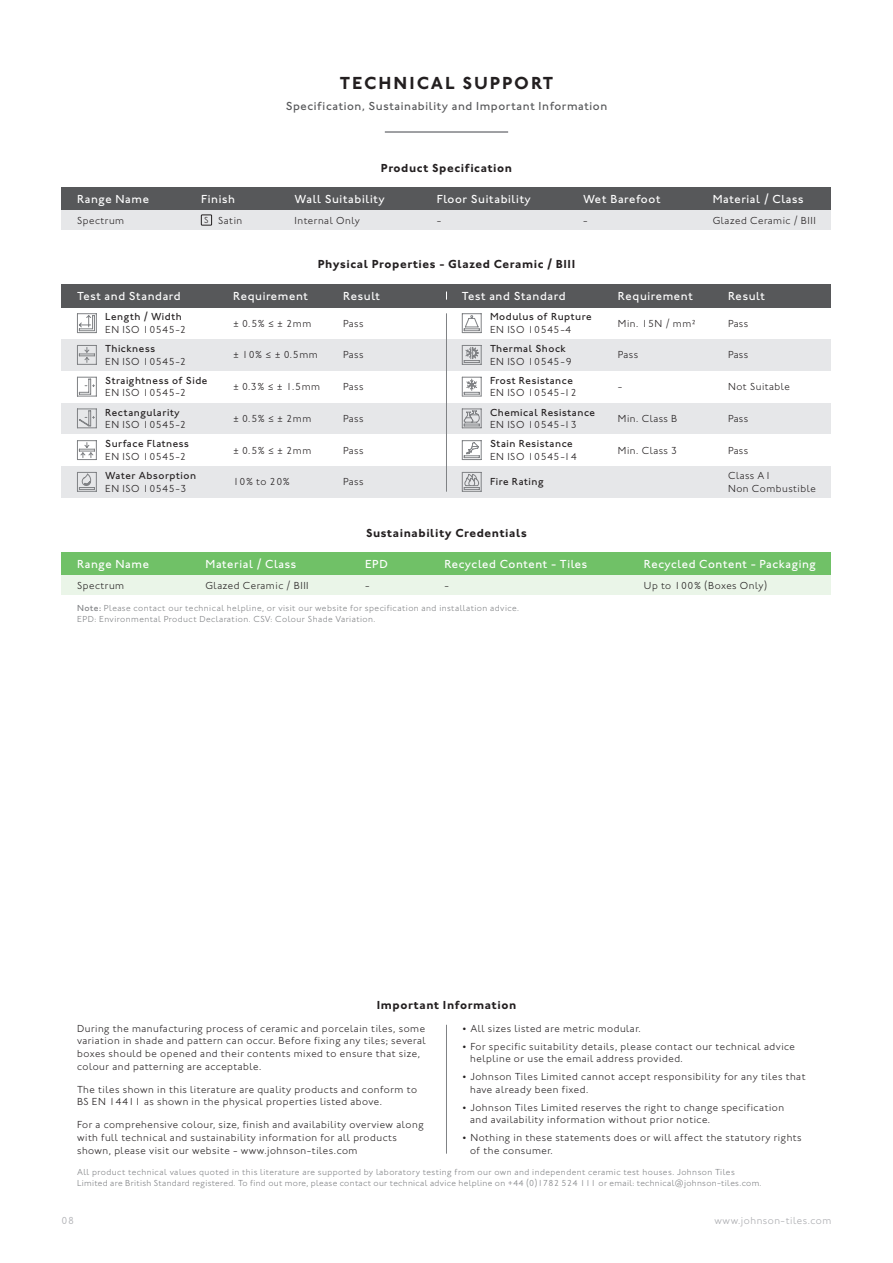
<style>
.page{position:relative;width:893px;height:1263px;background:#fff}
.page>*{position:absolute;margin:0;border:0;box-sizing:border-box;transform-origin:0 0}
.t1{font:700 18px "Johnston ITC Std";letter-spacing:.11em;color:#231f20}
.t2{font:500 12px "Johnston ITC Std";letter-spacing:.05em;color:#fff}
.t3{font:700 12px "Johnston ITC Std";letter-spacing:.05em;color:#231f20}
.t4{font:500 12px "Johnston ITC Std";letter-spacing:.05em;color:#57585a}
.t5{font:300 10.5px/12.6px "Johnston ITC Std";letter-spacing:.05em;color:#231f20}
.t6{font:500 10.5px "Johnston ITC Std";letter-spacing:.05em;color:#231f20}
.t7{font:300 10.5px "Johnston ITC Std";letter-spacing:.05em;color:#a8a9ad}
.t8{font:300 9px "Johnston ITC Std";letter-spacing:.05em;color:#808285}
.t9{font:300 9px "Johnston ITC Std";color:#231f20}
.s1{font-weight:500}
</style>
<div class="page">
<hr style="left:385px;top:131px;width:123px;height:2px;background:#808285">
<div style="left:62px;top:466px;width:769px;height:32px;background:#e6e7e9"></div>
<div style="left:62px;top:402px;width:769px;height:32px;background:#e6e7e9"></div>
<div style="left:62px;top:339px;width:769px;height:32px;background:#e6e7e9"></div>
<div style="left:62px;top:284px;width:769px;height:23px;background:#57585a"></div>
<svg style="left:77px;top:313px;width:20px;height:20px"></svg>
<svg style="left:77px;top:345px;width:20px;height:20px"></svg>
<svg style="left:77px;top:377px;width:20px;height:20px"></svg>
<svg style="left:77px;top:408px;width:20px;height:21px"></svg>
<svg style="left:77px;top:440px;width:20px;height:20px"></svg>
<svg style="left:77px;top:472px;width:20px;height:20px"></svg>
<svg style="left:461px;top:313px;width:21px;height:20px"></svg>
<svg style="left:461px;top:345px;width:21px;height:20px"></svg>
<svg style="left:461px;top:376px;width:21px;height:21px"></svg>
<svg style="left:461px;top:408px;width:21px;height:21px"></svg>
<svg style="left:461px;top:440px;width:21px;height:20px"></svg>
<svg style="left:461px;top:472px;width:21px;height:20px"></svg>
<hr style="left:446px;top:313px;width:1px;height:179px;background:#808285">
<div style="left:62px;top:552px;width:769px;height:23px;background:#70c167"></div>
<div style="left:62px;top:575px;width:769px;height:19px;background:#eaf5e8"></div>
<hr style="left:446px;top:1025px;width:1px;height:129px;background:#808285">
<div style="left:62px;top:187px;width:769px;height:23px;background:#57585a"></div>
<div style="left:62px;top:210px;width:769px;height:20px;background:#e6e7e9"></div>
<div style="left:201px;top:215px;width:11px;height:10px;border:1px solid #231f20"></div>
<p class="t1" style="left:340px;top:72px;width:215px">TECHNICAL SUPPORT</p>
<p class="t4" style="left:286px;top:99px;width:323px">Specification, Sustainability and Important Information</p>
<p class="t3" style="left:381px;top:160px;width:133px">Product Specification</p>
<p class="t2" style="left:713px;top:192px;width:93px">Material / Class</p>
<p class="t2" style="left:294px;top:192px;width:92px">Wall Suitability</p>
<p class="t5" style="left:294px;top:214px;width:67px">Internal Only</p>
<p class="t2" style="left:437px;top:192px;width:95px">Floor Suitability</p>
<p class="t5" style="left:437px;top:214px;width:6px">-</p>
<p class="t2" style="left:583px;top:192px;width:79px">Wet Barefoot</p>
<p class="t5" style="left:583px;top:214px;width:6px">-</p>
<p class="t2" style="left:77px;top:192px;width:73px">Range Name</p>
<p class="t2" style="left:201px;top:192px;width:35px">Finish</p>
<p class="t9" style="left:204px;top:215px;width:6px">S</p>
<p class="t5" style="left:218px;top:214px;width:26px">Satin</p>
<p class="t5" style="left:77px;top:214px;width:49px">Spectrum</p>
<p class="t5" style="left:713px;top:214px;width:105px">Glazed Ceramic / BIII</p>
<p class="t3" style="left:318px;top:257px;width:259px">Physical Properties - Glazed Ceramic / BIII</p>
<p class="t2" style="left:77px;top:288px;width:105px">Test and Standard</p>
<p class="t6" style="left:105px;top:311px;width:78px">Length / Width</p>
<p class="t5" style="left:105px;top:323px;width:82px">EN ISO 10545-2</p>
<p class="t2" style="left:233px;top:288px;width:76px">Requirement</p>
<p class="t5" style="left:233px;top:317px;width:80px">± 0.5% ≤ ± 2mm</p>
<p class="t2" style="left:343px;top:288px;width:38px">Result</p>
<p class="t5" style="left:343px;top:317px;width:22px">Pass</p>
<p class="t2" style="left:462px;top:288px;width:105px">Test and Standard</p>
<p class="t2" style="left:618px;top:288px;width:76px">Requirement</p>
<p class="t2" style="left:728px;top:288px;width:38px">Result</p>
<p class="t6" style="left:490px;top:311px;width:103px">Modulus of Rupture</p>
<p class="t5" style="left:490px;top:323px;width:83px">EN ISO 10545-4</p>
<p class="t5" style="left:618px;top:317px;width:79px">Min. 15N / mm2</p>
<p class="t5" style="left:728px;top:317px;width:22px">Pass</p>
<p class="t6" style="left:105px;top:342px;width:51px">Thickness</p>
<p class="t5" style="left:105px;top:355px;width:82px">EN ISO 10545-2</p>
<p class="t5" style="left:233px;top:349px;width:86px">± 10% ≤ ± 0.5mm</p>
<p class="t5" style="left:343px;top:349px;width:22px">Pass</p>
<p class="t6" style="left:490px;top:342px;width:77px">Thermal Shock</p>
<p class="t5" style="left:490px;top:355px;width:83px">EN ISO 10545-9</p>
<p class="t5" style="left:618px;top:349px;width:22px">Pass</p>
<p class="t5" style="left:728px;top:349px;width:22px">Pass</p>
<p class="t6" style="left:105px;top:374px;width:104px">Straightness of Side</p>
<p class="t5" style="left:105px;top:387px;width:82px">EN ISO 10545-2</p>
<p class="t5" style="left:233px;top:380px;width:89px">± 0.3% ≤ ± 1.5mm</p>
<p class="t5" style="left:343px;top:380px;width:22px">Pass</p>
<p class="t6" style="left:490px;top:374px;width:84px">Frost Resistance</p>
<p class="t5" style="left:490px;top:387px;width:88px">EN ISO 10545-12</p>
<p class="t5" style="left:618px;top:380px;width:6px">-</p>
<p class="t5" style="left:728px;top:380px;width:64px">Not Suitable</p>
<p class="t6" style="left:105px;top:406px;width:76px">Rectangularity</p>
<p class="t5" style="left:105px;top:418px;width:82px">EN ISO 10545-2</p>
<p class="t5" style="left:233px;top:412px;width:80px">± 0.5% ≤ ± 2mm</p>
<p class="t5" style="left:343px;top:412px;width:22px">Pass</p>
<p class="t6" style="left:490px;top:406px;width:107px">Chemical Resistance</p>
<p class="t5" style="left:490px;top:418px;width:88px">EN ISO 10545-13</p>
<p class="t5" style="left:618px;top:412px;width:61px">Min. Class B</p>
<p class="t5" style="left:728px;top:412px;width:22px">Pass</p>
<p class="t6" style="left:105px;top:438px;width:85px">Surface Flatness</p>
<p class="t5" style="left:105px;top:450px;width:82px">EN ISO 10545-2</p>
<p class="t6" style="left:105px;top:469px;width:92px">Water Absorption</p>
<p class="t5" style="left:105px;top:482px;width:83px">EN ISO 10545-3</p>
<p class="t5" style="left:233px;top:444px;width:80px">± 0.5% ≤ ± 2mm</p>
<p class="t5" style="left:343px;top:444px;width:22px">Pass</p>
<p class="t5" style="left:233px;top:476px;width:58px">10% to 20%</p>
<p class="t5" style="left:343px;top:476px;width:22px">Pass</p>
<p class="t6" style="left:490px;top:438px;width:84px">Stain Resistance</p>
<p class="t5" style="left:490px;top:450px;width:88px">EN ISO 10545-14</p>
<p class="t6" style="left:490px;top:476px;width:55px">Fire Rating</p>
<p class="t5" style="left:618px;top:444px;width:61px">Min. Class 3</p>
<p class="t5" style="left:728px;top:444px;width:22px">Pass</p>
<p class="t5" style="left:728px;top:469px;width:44px">Class A1</p>
<p class="t5" style="left:728px;top:482px;width:89px">Non Combustible</p>
<p class="t3" style="left:366px;top:525px;width:162px">Sustainability Credentials</p>
<p class="t2" style="left:77px;top:557px;width:73px">Range Name</p>
<p class="t5" style="left:77px;top:579px;width:49px">Spectrum</p>
<p class="t2" style="left:205px;top:557px;width:93px">Material / Class</p>
<p class="t5" style="left:205px;top:579px;width:105px">Glazed Ceramic / BIII</p>
<p class="t2" style="left:365px;top:557px;width:24px">EPD</p>
<p class="t5" style="left:365px;top:579px;width:6px">-</p>
<p class="t2" style="left:444px;top:557px;width:145px">Recycled Content - Tiles</p>
<p class="t5" style="left:444px;top:579px;width:6px">-</p>
<p class="t2" style="left:644px;top:557px;width:173px">Recycled Content - Packaging</p>
<p class="t5" style="left:644px;top:579px;width:125px">Up to 100% (Boxes Only)</p>
<p class="t8" style="left:77px;top:603px;width:444px"><span class="s1">Note:</span> Please contact our technical helpline, or visit our website for specification and installation advice.</p>
<p class="t8" style="left:77px;top:614px;width:300px">EPD: Environmental Product Declaration. CSV: Colour Shade Variation.</p>
<p class="t3" style="left:377px;top:998px;width:141px">Important Information</p>
<p class="t5" style="left:77px;top:1022px;width:350px">During the manufacturing process of ceramic and porcelain tiles, some variation in shade and pattern can occur. Before fixing any tiles; several boxes should be opened and their contents mixed to ensure that size, colour and patterning are acceptable.</p>
<p class="t5" style="left:77px;top:1083px;width:341px">The tiles shown in this literature are quality products and conform to<br>BS EN 14411 as shown in the physical properties listed above.</p>
<p class="t5" style="left:77px;top:1119px;width:348px">For a comprehensive colour, size, finish and availability overview along with full technical and sustainability information for all products shown, please visit our website - www.johnson-tiles.com</p>
<p class="t5" style="left:462px;top:1022px;width:180px">• All sizes listed are metric modular.</p>
<p class="t5" style="left:462px;top:1040px;width:335px">• For specific suitability details, please contact our technical advice</p>
<p class="t5" style="left:470px;top:1052px;width:214px">helpline or use the email address provided.</p>
<p class="t5" style="left:462px;top:1070px;width:345px">• Johnson Tiles Limited cannot accept responsibility for any tiles that</p>
<p class="t5" style="left:470px;top:1083px;width:120px">have already been fixed.</p>
<p class="t5" style="left:462px;top:1101px;width:324px">• Johnson Tiles Limited reserves the right to change specification</p>
<p class="t5" style="left:470px;top:1113px;width:242px">and availability information without prior notice.</p>
<p class="t5" style="left:462px;top:1131px;width:341px">• Nothing in these statements does or will affect the statutory rights</p>
<p class="t5" style="left:470px;top:1144px;width:84px">of the consumer.</p>
<p class="t8" style="left:77px;top:1167px;width:659px">All product technical values quoted in this literature are supported by laboratory testing from our own and independent ceramic test houses. Johnson Tiles</p>
<p class="t8" style="left:77px;top:1177px;width:686px">Limited are British Standard registered. To find out more, please contact our technical advice helpline on +44 (0)1782 524 111 or email: technical@johnson-tiles.com.</p>
<p class="t7" style="left:62px;top:1214px;width:14px">08</p>
<p class="t7" style="left:715px;top:1214px;width:118px">www.johnson-tiles.com</p>
</div>
